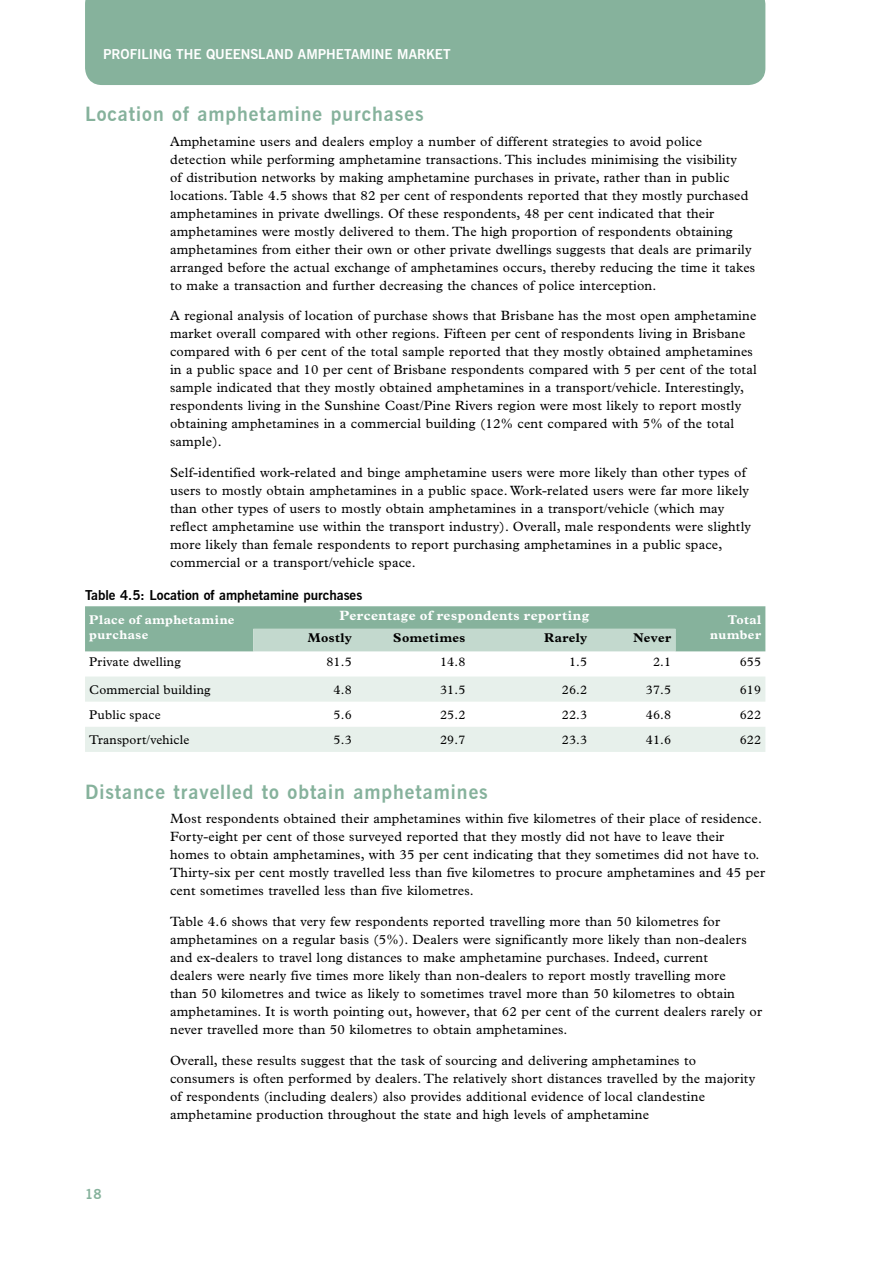
<style>
.page{position:relative;width:893px;height:1263px;background:#fff}
.page>*{position:absolute;margin:0;border:0;box-sizing:border-box;transform-origin:0 0}
.t1{font:700 19.5px "News Gothic BT";letter-spacing:.05em;color:#86b29c}
.t2{font:13.5px/18px "Plantin Std";letter-spacing:.015em;color:#000}
.t3{font:700 13.5px "News Gothic BT";color:#fff}
.t4{font:700 13.5px "News Gothic BT";color:#000}
.t5{font:700 13.5px "Plantin Std";letter-spacing:.03em;color:#fff}
.t6{font:700 13.5px "News Gothic BT";color:#86b29c}
.t7{font:12.75px "Plantin Std";letter-spacing:.015em;color:#000}
.t8{font:700 12.75px/15.3px "Plantin Std";letter-spacing:.03em;color:#fff}
.t9{font:700 12.75px "Plantin Std";letter-spacing:.03em;color:#000}
</style>
<div class="page">
<div style="left:85px;top:0;width:680px;height:85px;background:#86b29c"></div>
<svg style="left:85px;top:606px;width:680px;height:45px;background:#99beac"></svg>
<svg style="left:85px;top:676px;width:680px;height:76px;fill:#e7f0eb"></svg>
<p class="t3" style="left:103px;top:46px;width:131px">profiling the queensl</p>
<p class="t3" style="left:266px;top:46px;width:177px">and amphetamine market</p>
<h1 class="t1" style="left:85px;top:102px;width:340px">Location of amphetamine purchases</h1>
<p class="t2" style="left:170px;top:132px;width:587px">Amphetamine users and dealers employ a number of different strategies to avoid police detection while performing amphetamine transactions. This includes minimising the visibility<br>of distribution networks by making amphetamine purchases in private, rather than in public locations. Table 4.5 shows that 82 per cent of respondents reported that they mostly purchased amphetamines in private dwellings. Of these respondents, 48 per cent indicated that their amphetamines were mostly delivered to them. The high proportion of respondents obtaining amphetamines from either their own or other private dwellings suggests that deals are primarily arranged before the actual exchange of amphetamines occurs, thereby reducing the time it takes to make a transaction and further decreasing the chances of police interception.</p>
<p class="t2" style="left:170px;top:307px;width:588px">A regional analysis of location of purchase shows that Brisbane has the most open amphetamine market overall compared with other regions. Fifteen per cent of respondents living in Brisbane compared with 6 per cent of the total sample reported that they mostly obtained amphetamines in a public space and 10 per cent of Brisbane respondents compared with 5 per cent of the total sample indicated that they mostly obtained amphetamines in a transport/vehicle. Interestingly, respondents living in the Sunshine Coast/Pine Rivers region were most likely to report mostly obtaining amphetamines in a commercial building (12% cent compared with 5% of the total sample).</p>
<p class="t2" style="left:170px;top:464px;width:582px">Self-identified work-related and binge amphetamine users were more likely than other types of users to mostly obtain amphetamines in a public space. Work-related users were far more likely than other types of users to mostly obtain amphetamines in a transport/vehicle (which may reflect amphetamine use within the transport industry). Overall, male respondents were slightly more likely than female respondents to report purchasing amphetamines in a public space, commercial or a transport/vehicle space.</p>
<p class="t4" style="left:85px;top:587px;width:279px">Table 4.5: Location of amphetamine purchases</p>
<p class="t8" style="left:89px;top:611px;width:147px">Place of amphetamine purchase</p>
<p class="t5" style="left:339px;top:607px;width:251px">Percentage of respondents reporting</p>
<p class="t8" style="left:728px;top:611px;width:35px">Total</p>
<p class="t9" style="left:308px;top:630px;width:45px">Mostly</p>
<p class="t9" style="left:393px;top:630px;width:74px">Sometimes</p>
<p class="t9" style="left:544px;top:630px;width:45px">Rarely</p>
<p class="t9" style="left:633px;top:630px;width:39px">Never</p>
<p class="t8" style="left:710px;top:627px;width:52px">number</p>
<p class="t7" style="left:89px;top:655px;width:93px">Private dwelling</p>
<p class="t7" style="left:326px;top:655px;width:27px">81.5</p>
<p class="t7" style="left:440px;top:655px;width:27px">14.8</p>
<p class="t7" style="left:569px;top:655px;width:20px">1.5</p>
<p class="t7" style="left:653px;top:655px;width:20px">2.1</p>
<p class="t7" style="left:740px;top:655px;width:23px">655</p>
<p class="t7" style="left:89px;top:682px;width:123px">Commercial building</p>
<p class="t7" style="left:334px;top:682px;width:20px">4.8</p>
<p class="t7" style="left:440px;top:682px;width:27px">31.5</p>
<p class="t7" style="left:562px;top:682px;width:27px">26.2</p>
<p class="t7" style="left:646px;top:682px;width:27px">37.5</p>
<p class="t7" style="left:740px;top:682px;width:23px">619</p>
<p class="t7" style="left:89px;top:707px;width:73px">Public space</p>
<p class="t7" style="left:334px;top:707px;width:20px">5.6</p>
<p class="t7" style="left:440px;top:707px;width:27px">25.2</p>
<p class="t7" style="left:562px;top:707px;width:27px">22.3</p>
<p class="t7" style="left:646px;top:707px;width:27px">46.8</p>
<p class="t7" style="left:740px;top:707px;width:23px">622</p>
<p class="t7" style="left:89px;top:732px;width:102px">Transport/vehicle</p>
<p class="t7" style="left:334px;top:732px;width:20px">5.3</p>
<p class="t7" style="left:440px;top:732px;width:27px">29.7</p>
<p class="t7" style="left:562px;top:732px;width:27px">23.3</p>
<p class="t7" style="left:646px;top:732px;width:27px">41.6</p>
<p class="t7" style="left:740px;top:732px;width:23px">622</p>
<h1 class="t1" style="left:85px;top:780px;width:404px">Distance travelled to obtain amphetamines</h1>
<p class="t2" style="left:170px;top:810px;width:596px">Most respondents obtained their amphetamines within five kilometres of their place of residence.<br>Forty-eight per cent of those surveyed reported that they mostly did not have to leave their homes to obtain amphetamines, with 35 per cent indicating that they sometimes did not have to.<br>Thirty-six per cent mostly travelled less than five kilometres to procure amphetamines and 45 per cent sometimes travelled less than five kilometres.</p>
<p class="t2" style="left:170px;top:913px;width:593px">Table 4.6 shows that very few respondents reported travelling more than 50 kilometres for amphetamines on a regular basis (5%). Dealers were significantly more likely than non-dealers and ex-dealers to travel long distances to make amphetamine purchases. Indeed, current<br>dealers were nearly five times more likely than non-dealers to report mostly travelling more<br>than 50 kilometres and twice as likely to sometimes travel more than 50 kilometres to obtain amphetamines. It is worth pointing out, however, that 62 per cent of the current dealers rarely or never travelled more than 50 kilometres to obtain amphetamines.</p>
<p class="t2" style="left:170px;top:1051px;width:586px">Overall, these results suggest that the task of sourcing and delivering amphetamines to consumers is often performed by dealers. The relatively short distances travelled by the majority of respondents (including dealers) also provides additional evidence of local clandestine amphetamine production throughout the state and high levels of amphetamine</p>
<p class="t6" style="left:85px;top:1186px;width:9px">18</p>
</div>
